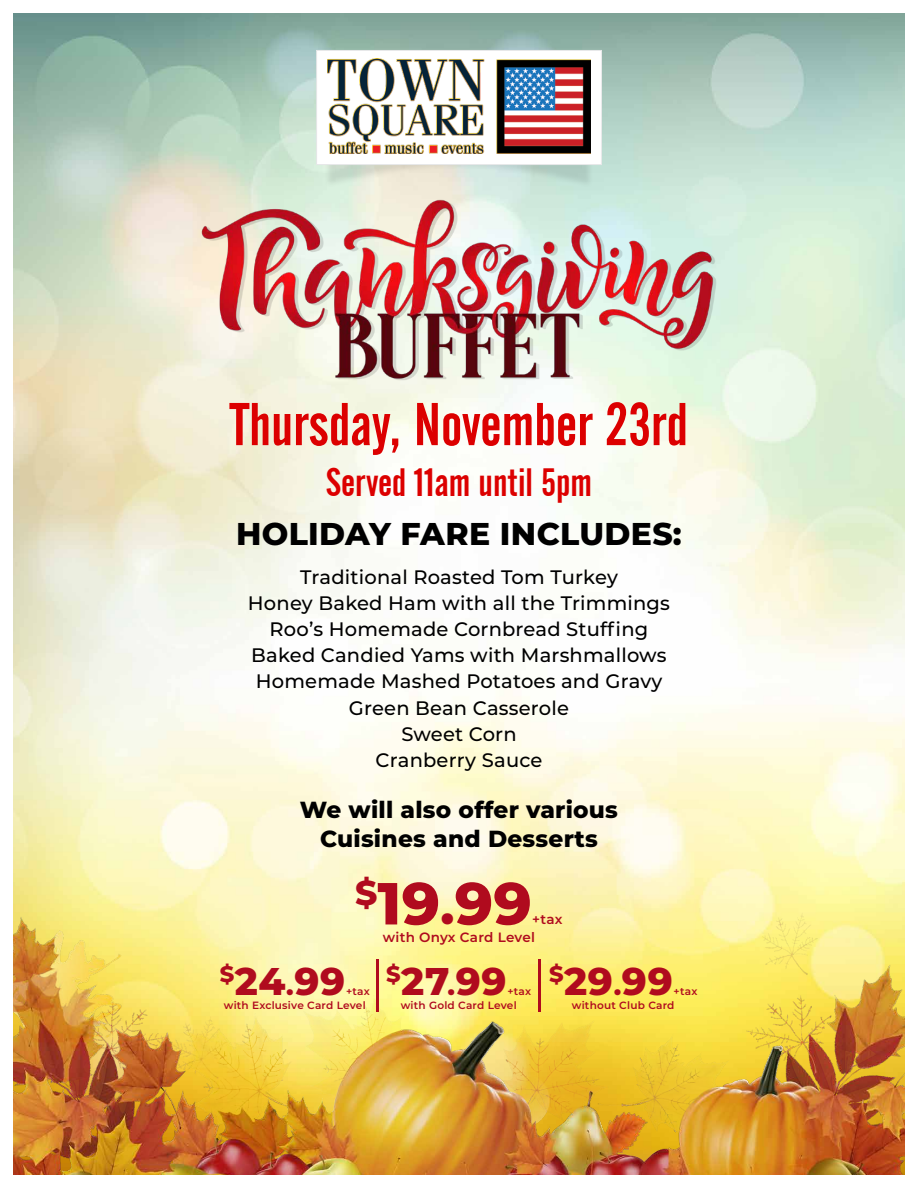
<style>
.page{position:relative;width:918px;height:1188px;background:#fff}
.page>*{position:absolute;margin:0;border:0;box-sizing:border-box;transform-origin:0 0}
.t1{font:59.7px "Alternate Gothic No 2 BT";color:#dc0000}
.t2{font:800 59.25px "Montserrat";color:#b00b1e}
.t3{font:39.45px "Alternate Gothic No 2 BT";color:#dc0000}
.t4{font:800 38.55px "Montserrat";letter-spacing:.02em;color:#b00b1e}
.t5{font:800 31.5px "Montserrat";letter-spacing:.01em;color:#000}
.t6{font:800 23.25px "Montserrat";letter-spacing:.01em;color:#000}
.t7{font:500 19.5px "Montserrat";letter-spacing:.01em;color:#000}
.t8{font:600 13.5px "Montserrat";letter-spacing:.02em;color:#b00b1e}
.t9{font:600 10.5px "Montserrat";letter-spacing:.02em;color:#b00b1e}
.s1{font-size:49.8px}
.s2{font-size:26.85px}
</style>
<div class="page">
<img style="left:14px;top:14px;width:890px;height:899px">
<img style="left:14px;top:913px;width:890px;height:261px">
<img style="left:321px;top:165px;width:276px;height:32px">
<hr style="left:376px;top:959px;width:2px;height:52px;background:#b00b1e">
<hr style="left:539px;top:959px;width:2px;height:52px;background:#b00b1e">
<div style="left:317px;top:50px;width:284px;height:115px;background:#fff"></div>
<img style="left:328px;top:58px;width:263px;height:96px">
<div style="left:316px;top:50px;width:286px;height:115px;border:1px solid #e6e7e8"></div>
<img style="left:181px;top:197px;width:556px;height:186px">
<p class="t1" style="left:230px;top:391px;width:460px">Thursday, November 23rd</p>
<p class="t3" style="left:326px;top:460px;width:268px">Served 11am until 5pm</p>
<p class="t5" style="left:236px;top:511px;width:447px">HOLIDAY FARE INCLUDES:</p>
<p class="t7" style="left:300px;top:563px;width:319px">Traditional Roasted Tom Turkey</p>
<p class="t7" style="left:248px;top:589px;width:424px">Honey Baked Ham with all the Trimmings</p>
<p class="t7" style="left:270px;top:616px;width:380px">Roo’s Homemade Cornbread Stuffing</p>
<p class="t7" style="left:251px;top:642px;width:417px">Baked Candied Yams with Marshmallows</p>
<p class="t7" style="left:256px;top:668px;width:408px">Homemade Mashed Potatoes and Gravy</p>
<p class="t7" style="left:349px;top:694px;width:222px">Green Bean Casserole</p>
<p class="t7" style="left:401px;top:720px;width:117px">Sweet Corn</p>
<p class="t7" style="left:375px;top:746px;width:169px">Cranberry Sauce</p>
<p class="t6" style="left:300px;top:792px;width:320px">We will also offer various</p>
<p class="t6" style="left:320px;top:821px;width:279px">Cuisines and Desserts</p>
<p class="t2" style="left:355px;top:860px;width:178px"><sup>$</sup>19<span class="s1">.</span>99</p>
<p class="t8" style="left:532px;top:910px;width:32px">+tax</p>
<p class="t8" style="left:383px;top:928px;width:154px">with Onyx Card Level</p>
<p class="t4" style="left:220px;top:953px;width:127px"><sup>$</sup>24<span class="s2">.</span>99</p>
<p class="t9" style="left:346px;top:984px;width:25px">+tax</p>
<p class="t9" style="left:224px;top:998px;width:143px">with Exclusive Card Level</p>
<p class="t4" style="left:386px;top:953px;width:122px"><sup>$</sup>27<span class="s2">.</span>99</p>
<p class="t9" style="left:507px;top:984px;width:25px">+tax</p>
<p class="t9" style="left:401px;top:998px;width:118px">with Gold Card Level</p>
<p class="t4" style="left:549px;top:953px;width:125px"><sup>$</sup>29<span class="s2">.</span>99</p>
<p class="t9" style="left:674px;top:984px;width:25px">+tax</p>
<p class="t9" style="left:572px;top:998px;width:104px">without Club Card</p>
</div>
